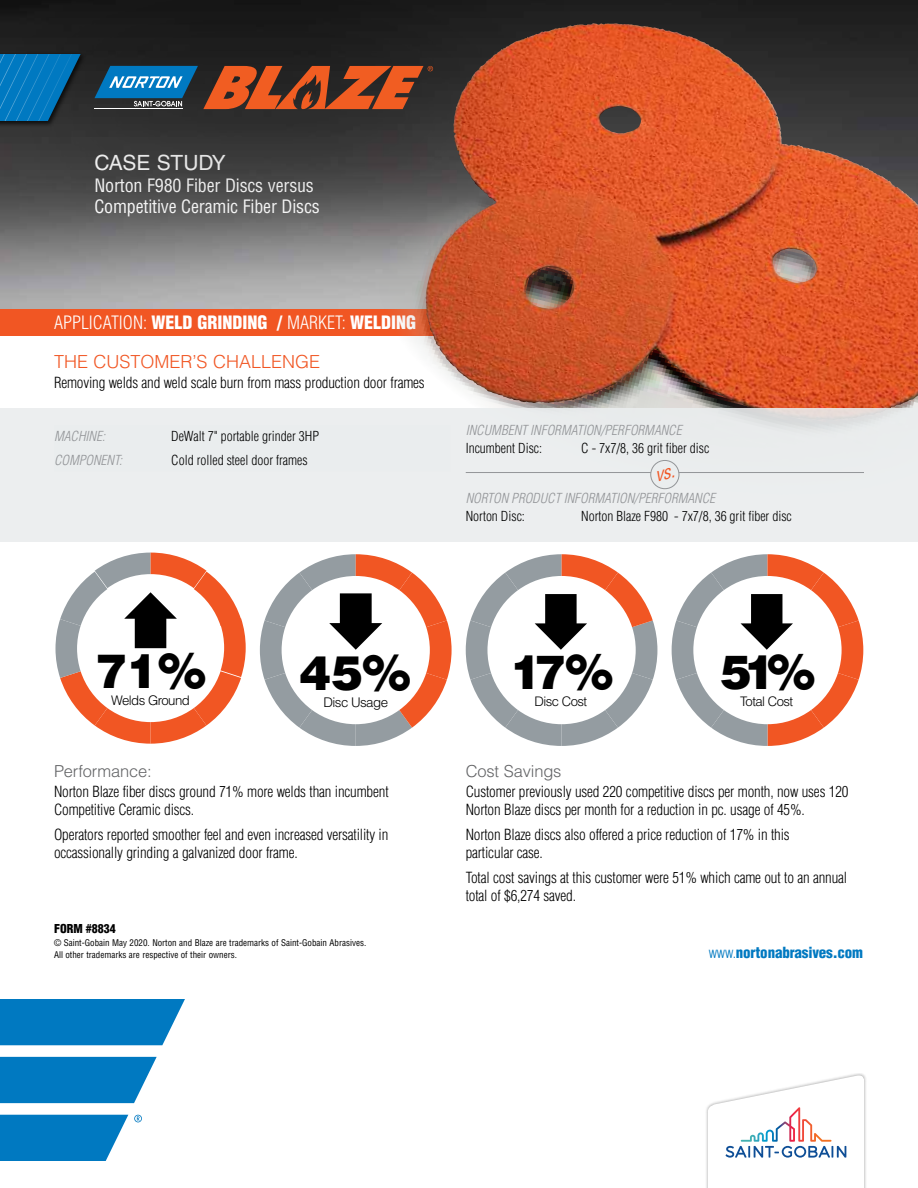
<style>
.page{position:relative;width:918px;height:1188px;background:#fff}
.page>*{position:absolute;margin:0;border:0;box-sizing:border-box;transform-origin:0 0}
.t1{font:900 47.55px "Helvetica LT Std";color:#000}
.t2{font:900 47.25px "Helvetica LT Std";color:#000}
.t3{font:900 46.95px "Helvetica LT Std";color:#000}
.t4{font:21px "Helvetica LT Std";letter-spacing:-.015em;color:#fff}
.t5{font:condensed 18px/21px "Helvetica LT Std";letter-spacing:-.01em;color:#fff}
.t6{font:900 condensed 18px "Helvetica LT Std";color:#fff}
.t7{font:300 18px "Helvetica LT Std";color:#f15623}
.t8{font:300 16.5px "Helvetica LT Std";letter-spacing:-.01em;color:#636466}
.t9{font:300 condensed 15px/18px "Helvetica LT Std";letter-spacing:-.01em;color:#000}
.t10{font:900 condensed 15px "Helvetica LT Std";letter-spacing:-.01em;color:#0079c1}
.t11{font:300 condensed 13.5px "Helvetica LT Std";color:#000}
.t12{font:italic 300 condensed 13.5px "Helvetica LT Std";color:#939598}
.t13{font:300 13.35px "Helvetica LT Std";letter-spacing:-.04em;color:#000}
.t14{font:300 13.2px "Helvetica LT Std";letter-spacing:-.04em;color:#000}
.t15{font:900 condensed 12px "Helvetica LT Std";color:#000}
.t16{font:condensed 9px/12.9px "Helvetica LT Std";color:#000}
.s1{font-weight:300}
</style>
<div class="page">
<img style="left:0;top:1px;width:918px;height:308px">
<svg style="left:56px;top:553px;width:190px;height:191px"></svg>
<svg style="left:260px;top:554px;width:192px;height:192px"></svg>
<svg style="left:466px;top:554px;width:191px;height:192px"></svg>
<svg style="left:672px;top:554px;width:191px;height:192px"></svg>
<div style="left:0;top:309px;width:918px;height:27px;background:#f15623"></div>
<img style="left:362px;top:186px;width:556px;height:223px">
<div style="left:0;top:409px;width:918px;height:133px;background:#eaedee"></div>
<hr style="left:466px;top:472px;width:398px;height:1px;background:#939598">
<div style="left:651px;top:460px;width:28px;height:29px;background:#eaedee;border-radius:50%"></div>
<div style="left:651px;top:460px;width:28px;height:29px;border:1px solid #939598;border-radius:50%"></div>
<svg style="left:0;top:999px;width:185px;height:162px"></svg>
<div style="left:705px;top:1073px;width:162px;height:115px;background:#000;opacity:.3"></div>
<svg style="left:708px;top:1074px;width:156px;height:114px"></svg>
<div style="left:0;top:0;width:599px;height:287px;background:#000;opacity:.31"></div>
<hr style="left:94px;top:108px;width:89px;height:1px;background:#fff">
<svg style="left:95px;top:66px;width:338px;height:43px;background:#7a5347"></svg>
<div style="left:0;top:52px;width:87px;height:76px;background:#000;opacity:.75"></div>
<svg style="left:0;top:54px;width:81px;height:67px;background:#0b69a1"></svg>
<hr style="left:0;top:0;width:918px;height:1px;background:#8dc63f">
<h3 class="t4" style="left:94px;top:150px;width:133px">CASE STUDY</h3>
<p class="t5" style="left:94px;top:175px;width:227px">Norton F980 Fiber Discs versus<br>Competitive Ceramic Fiber Discs</p>
<p class="t6" style="left:54px;top:311px;width:364px"><span class="s1">APPLICATION:</span> WELD GRINDING / <span class="s1">MARKET:</span> WELDING</p>
<p class="t7" style="left:54px;top:350px;width:268px">THE CUSTOMER’S CHALLENGE</p>
<p class="t9" style="left:54px;top:373px;width:372px">Removing welds and weld scale burn from mass production door frames</p>
<p class="t12" style="left:54px;top:428px;width:53px">MACHINE:</p>
<p class="t11" style="left:171px;top:428px;width:149px">DeWalt 7" portable grinder 3HP</p>
<p class="t12" style="left:54px;top:451px;width:70px">COMPONENT:</p>
<p class="t11" style="left:171px;top:451px;width:138px">Cold rolled steel door frames</p>
<p class="t12" style="left:466px;top:421px;width:218px">INCUMBENT INFORMATION/PERFORMANCE</p>
<p class="t11" style="left:466px;top:440px;width:78px">Incumbent Disc:</p>
<p class="t11" style="left:581px;top:440px;width:130px">C - 7x7/8, 36 grit fiber disc</p>
<p class="t12" style="left:466px;top:489px;width:251px">NORTON PRODUCT INFORMATION/PERFORMANCE</p>
<p class="t11" style="left:466px;top:508px;width:61px">Norton Disc:</p>
<p class="t11" style="left:581px;top:508px;width:212px">Norton Blaze F980 - 7x7/8, 36 grit fiber disc</p>
<h2 class="t2" style="left:95px;top:640px;width:112px">71%</h2>
<p class="t14" style="left:111px;top:692px;width:80px">Welds Ground</p>
<h1 class="t1" style="left:300px;top:642px;width:113px">45%</h1>
<p class="t13" style="left:323px;top:694px;width:66px">Disc Usage</p>
<p class="t8" style="left:54px;top:761px;width:99px">Performance:</p>
<p class="t9" style="left:54px;top:783px;width:336px">Norton Blaze fiber discs ground 71% more welds than incumbent<br>Competitive Ceramic discs.</p>
<p class="t9" style="left:54px;top:826px;width:336px">Operators reported smoother feel and even increased versatility in occassionally grinding a galvanized door frame.</p>
<p class="t15" style="left:54px;top:921px;width:63px">FORM #8834</p>
<p class="t16" style="left:54px;top:936px;width:314px">© Saint‑Gobain May 2020. Norton and Blaze are trademarks of Saint-Gobain Abrasives.<br>All other trademarks are respective of their owners.</p>
<h3 class="t3" style="left:511px;top:642px;width:104px">17%</h3>
<p class="t14" style="left:534px;top:693px;width:54px">Disc Cost</p>
<h3 class="t3" style="left:720px;top:642px;width:96px">51%</h3>
<p class="t14" style="left:740px;top:693px;width:55px">Total Cost</p>
<p class="t8" style="left:466px;top:761px;width:97px">Cost Savings</p>
<p class="t9" style="left:466px;top:783px;width:384px">Customer previously used 220 competitive discs per month, now uses 120<br>Norton Blaze discs per month for a reduction in pc. usage of 45%.</p>
<p class="t9" style="left:466px;top:826px;width:326px">Norton Blaze discs also offered a price reduction of 17% in this particular case.</p>
<p class="t9" style="left:466px;top:868px;width:383px">Total cost savings at this customer were 51% which came out to an annual total of $6,274 saved.</p>
<p class="t10" style="left:709px;top:943px;width:156px"><span class="s1">www.</span>nortonabrasives.com</p>
</div>
